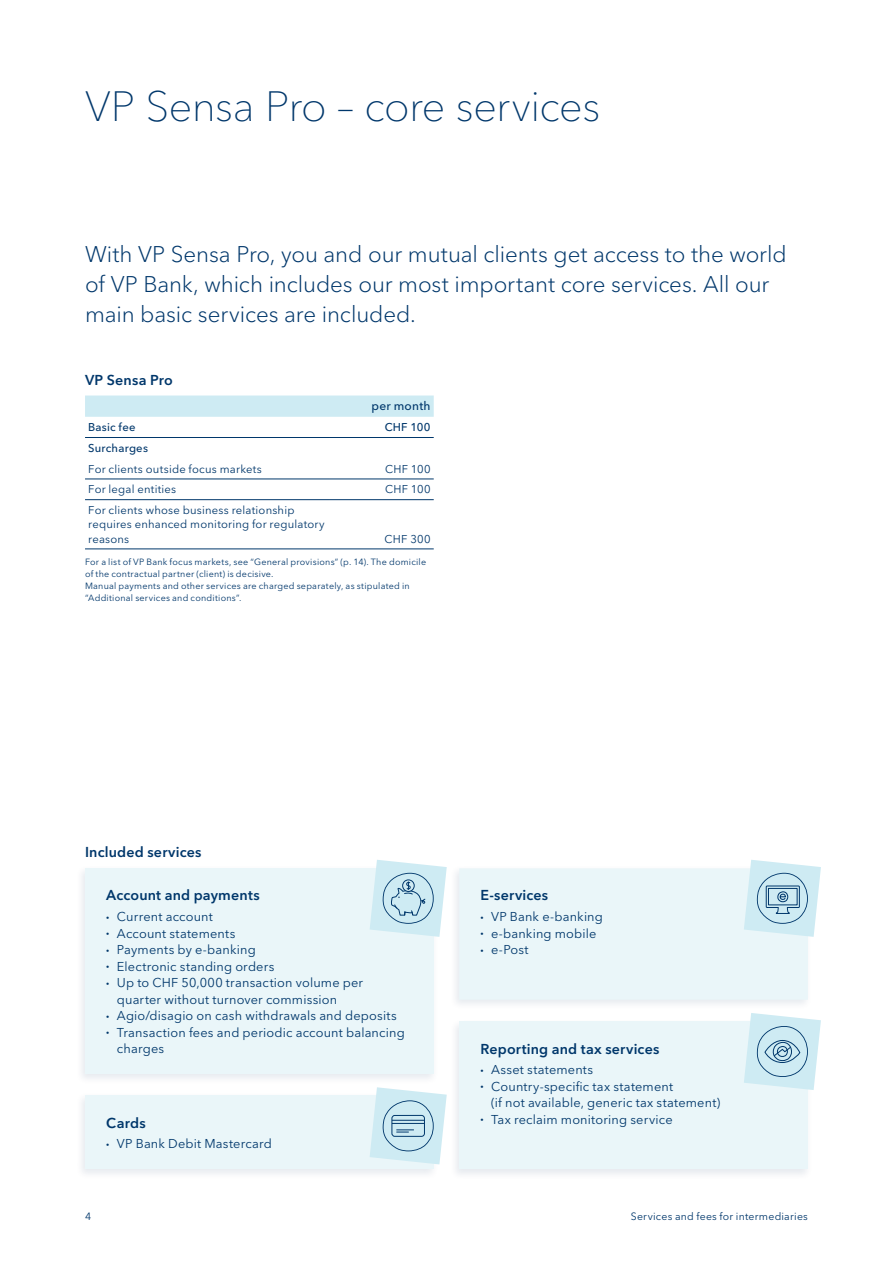
<style>
.page{position:relative;width:893px;height:1263px;background:#fff}
.page>*{position:absolute;margin:0;border:0;box-sizing:border-box;transform-origin:0 0}
.t1{font:100 42px "Avenir Next World";letter-spacing:-.015em;color:#00376b}
.t2{font:300 22.5px/30px "Avenir Next World";letter-spacing:-.005em;color:#00376b}
.t3{font:600 14.25px "Avenir Next World";letter-spacing:.015em;color:#00376b}
.t4{font:12.75px/16.5px "Avenir Next World";letter-spacing:.015em;color:#00376b}
.t5{font:500 12px "Avenir Next World";letter-spacing:.015em;color:#00376b}
.t6{font:11.25px/14.2px "Avenir Next World";letter-spacing:.015em;color:#00376b}
.t7{font:500 11.25px "Avenir Next World";letter-spacing:.02em;color:#00376b}
.t8{font:10.5px "Avenir Next World";letter-spacing:.02em;color:#00376b}
.t9{font:9px/12px "Avenir Next World";letter-spacing:.025em;color:#00376b}
.s1{font-size:6.3px}
</style>
<div class="page">
<svg style="left:85px;top:395px;width:349px;height:22px;background:#cfebf3"></svg>
<hr style="left:85px;top:479px;width:245px;height:1px;background:#00376b">
<hr style="left:85px;top:499px;width:245px;height:1px;background:#00376b">
<hr style="left:330px;top:479px;width:104px;height:1px;background:#00376b">
<hr style="left:330px;top:499px;width:104px;height:1px;background:#00376b">
<hr style="left:85px;top:549px;width:245px;height:1px;background:#00376b">
<hr style="left:330px;top:549px;width:104px;height:1px;background:#00376b">
<hr style="left:85px;top:437px;width:245px;height:1px;background:#00376b">
<hr style="left:330px;top:437px;width:104px;height:1px;background:#00376b">
<div style="left:450px;top:1018px;width:363px;height:162px;background:#002d5e;opacity:.1"></div>
<div style="left:459px;top:1021px;width:349px;height:148px;background:#eaf6f9"></div>
<svg style="left:744px;top:1013px;width:77px;height:77px"></svg>
<div style="left:449px;top:864px;width:364px;height:146px;background:#002d5e;opacity:.1"></div>
<div style="left:459px;top:868px;width:349px;height:132px;background:#eaf6f9"></div>
<svg style="left:744px;top:860px;width:77px;height:77px"></svg>
<div style="left:75px;top:1092px;width:364px;height:88px;background:#002d5e;opacity:.1"></div>
<div style="left:85px;top:1095px;width:349px;height:74px;background:#eaf6f9"></div>
<svg style="left:370px;top:1087px;width:77px;height:77px"></svg>
<div style="left:75px;top:864px;width:364px;height:221px;background:#002d5e;opacity:.1"></div>
<div style="left:85px;top:868px;width:349px;height:206px;background:#eaf6f9"></div>
<svg style="left:370px;top:860px;width:77px;height:77px"></svg>
<h1 class="t1" style="left:85px;top:73px;width:517px">VP Sensa Pro – core services</h1>
<h2 class="t2" style="left:85px;top:239px;width:703px">With VP Sensa Pro, you and our mutual clients get access to the world of VP Bank, which includes our most important core services. All our main basic services are included.</h2>
<p class="t3" style="left:85px;top:372px;width:89px">VP Sensa Pro</p>
<p class="t5" style="left:372px;top:399px;width:60px">per month</p>
<p class="t7" style="left:88px;top:421px;width:49px">Basic fee</p>
<p class="t7" style="left:385px;top:421px;width:47px">CHF 100</p>
<p class="t7" style="left:88px;top:441px;width:61px">Surcharges</p>
<p class="t6" style="left:88px;top:462px;width:175px">For clients outside focus markets</p>
<p class="t6" style="left:385px;top:462px;width:47px">CHF 100</p>
<p class="t6" style="left:88px;top:482px;width:90px">For legal entities</p>
<p class="t6" style="left:385px;top:482px;width:47px">CHF 100</p>
<p class="t6" style="left:88px;top:503px;width:238px">For clients whose business relationship requires enhanced monitoring for regulatory reasons</p>
<p class="t6" style="left:385px;top:532px;width:47px">CHF 300</p>
<p class="t9" style="left:85px;top:556px;width:343px">For a list of VP Bank focus markets, see “General provisions” (p. 14). The domicile of the contractual partner (client) is decisive.<br>Manual payments and other services are charged separately, as stipulated in “Additional services and conditions”.</p>
<p class="t3" style="left:85px;top:844px;width:118px">Included services</p>
<p class="t3" style="left:106px;top:887px;width:155px">Account and payments</p>
<p class="t4" style="left:106px;top:908px;width:108px"><span class="s1">•</span> Current account</p>
<p class="t4" style="left:106px;top:925px;width:131px"><span class="s1">•</span> Account statements</p>
<p class="t4" style="left:106px;top:941px;width:151px"><span class="s1">•</span> Payments by e-banking</p>
<p class="t4" style="left:106px;top:958px;width:170px"><span class="s1">•</span> Electronic standing orders</p>
<p class="t4" style="left:117px;top:974px;width:248px;text-indent:-11px"><span class="s1">•</span> Up to CHF 50,000 transaction volume per quarter without turnover commission</p>
<p class="t4" style="left:106px;top:1007px;width:292px"><span class="s1">•</span> Agio/disagio on cash withdrawals and deposits</p>
<p class="t4" style="left:117px;top:1024px;width:289px;text-indent:-11px"><span class="s1">•</span> Transaction fees and periodic account balancing charges</p>
<p class="t3" style="left:106px;top:1114px;width:41px">Cards</p>
<p class="t4" style="left:106px;top:1135px;width:167px"><span class="s1">•</span> VP Bank Debit Mastercard</p>
<p class="t3" style="left:480px;top:887px;width:69px">E-services</p>
<p class="t4" style="left:480px;top:908px;width:124px"><span class="s1">•</span> VP Bank e-banking</p>
<p class="t4" style="left:480px;top:925px;width:117px"><span class="s1">•</span> e-banking mobile</p>
<p class="t4" style="left:480px;top:941px;width:50px"><span class="s1">•</span> e-Post</p>
<p class="t3" style="left:480px;top:1040px;width:180px">Reporting and tax services</p>
<p class="t4" style="left:480px;top:1062px;width:114px"><span class="s1">•</span> Asset statements</p>
<p class="t4" style="left:491px;top:1078px;width:231px;text-indent:-11px"><span class="s1">•</span> Country-specific tax statement<br>(if not available, generic tax statement)</p>
<p class="t4" style="left:480px;top:1111px;width:194px"><span class="s1">•</span> Tax reclaim monitoring service</p>
<p class="t8" style="left:85px;top:1208px;width:8px">4</p>
<p class="t8" style="left:631px;top:1208px;width:178px">Services and fees for intermediaries</p>
</div>
